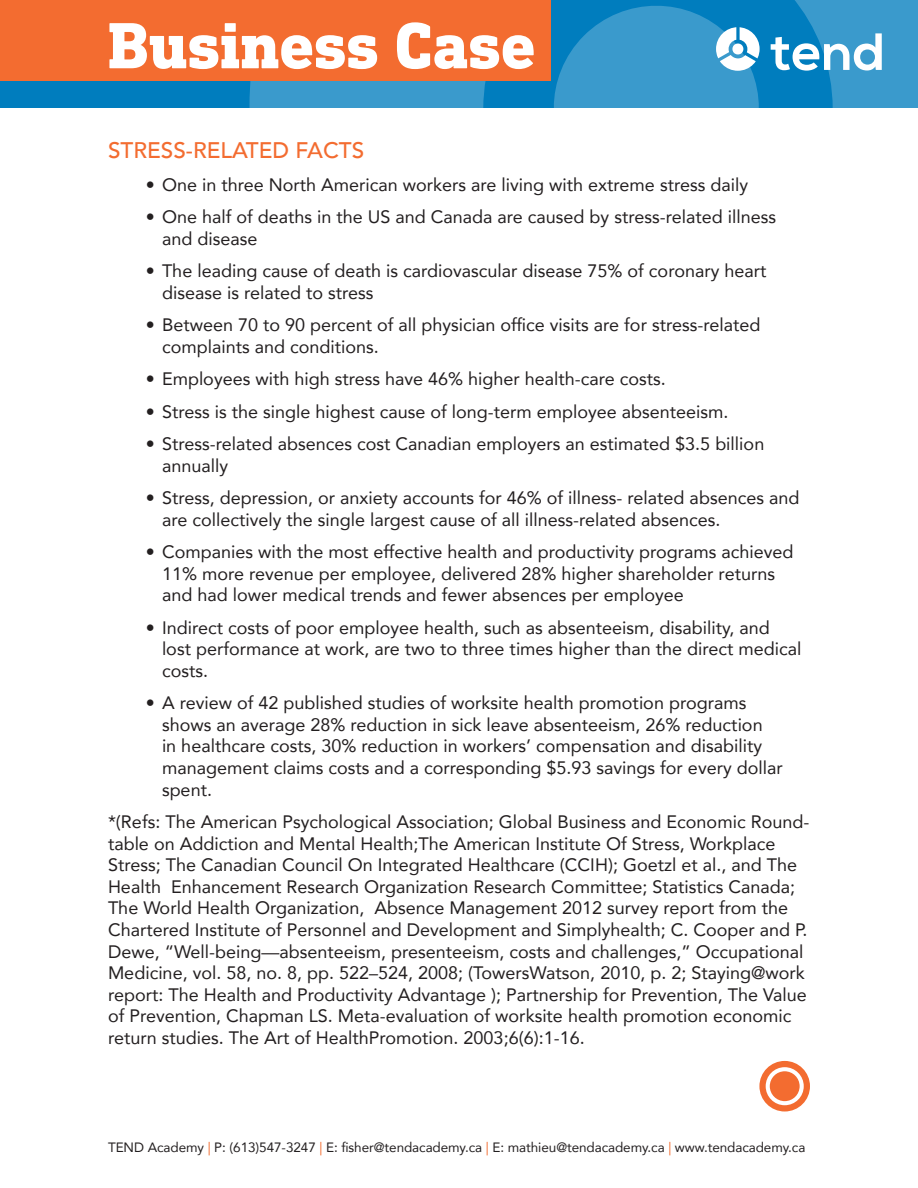
<style>
.page{position:relative;width:918px;height:1188px;background:#fff}
.page>*{position:absolute;margin:0;border:0;box-sizing:border-box;transform-origin:0 0}
.t1{font:800 66.3px "DIN Next Slab Pro";color:#fff}
.t2{font:700 52.2px "Nexa";color:#fff}
.t3{font:500 22.5px "Avenir LT";color:#f36c30}
.t4{font:18px/21.6px "Avenir";color:#231f20}
.t5{font:13.5px "Avenir";letter-spacing:-.005em;color:#231f20}
.s1{color:#f36c30}
</style>
<div class="page">
<div style="left:0;top:0;width:918px;height:108px;background:#007dbe"></div>
<svg style="left:249px;top:0;width:669px;height:108px"></svg>
<div style="left:0;top:0;width:551px;height:81px;background:#f36c30"></div>
<svg style="left:759px;top:1061px;width:51px;height:51px;background:#f47c46"></svg>
<div style="left:766px;top:1067px;width:38px;height:38px;border:4px solid #fff;border-radius:50%"></div>
<h1 class="t1" style="left:108px;top:7px;width:429px">Business Case</h1>
<h2 class="t2" style="left:771px;top:22px;width:116px">tend</h2>
<p class="t3" style="left:108px;top:138px;width:258px">STRESS-RELATED FACTS</p>
<p class="t4" style="left:146px;top:173px;width:604px">• One in three North American workers are living with extreme stress daily</p>
<p class="t4" style="left:162px;top:206px;width:616px;text-indent:-16px">• One half of deaths in the US and Canada are caused by stress-related illness and disease</p>
<p class="t4" style="left:162px;top:260px;width:606px;text-indent:-16px">• The leading cause of death is cardiovascular disease 75% of coronary heart disease is related to stress</p>
<p class="t4" style="left:162px;top:314px;width:600px;text-indent:-16px">• Between 70 to 90 percent of all physician office visits are for stress-related complaints and conditions.</p>
<p class="t4" style="left:146px;top:368px;width:522px">• Employees with high stress have 46% higher health-care costs.</p>
<p class="t4" style="left:146px;top:400px;width:584px">• Stress is the single highest cause of long-term employee absenteeism.</p>
<p class="t4" style="left:162px;top:433px;width:604px;text-indent:-16px">• Stress-related absences cost Canadian employers an estimated $3.5 billion annually</p>
<p class="t4" style="left:162px;top:487px;width:639px;text-indent:-16px">• Stress, depression, or anxiety accounts for 46% of illness- related absences and are collectively the single largest cause of all illness-related absences.</p>
<p class="t4" style="left:162px;top:541px;width:633px;text-indent:-16px">• Companies with the most effective health and productivity programs achieved<br>11% more revenue per employee, delivered 28% higher shareholder returns and had lower medical trends and fewer absences per employee</p>
<p class="t4" style="left:162px;top:616px;width:641px;text-indent:-16px">• Indirect costs of poor employee health, such as absenteeism, disability, and lost performance at work, are two to three times higher than the direct medical costs.</p>
<p class="t4" style="left:162px;top:692px;width:622px;text-indent:-16px">• A review of 42 published studies of worksite health promotion programs shows an average 28% reduction in sick leave absenteeism, 26% reduction<br>in healthcare costs, 30% reduction in workers’ compensation and disability management claims costs and a corresponding $5.93 savings for every dollar spent.</p>
<p class="t4" style="left:108px;top:811px;width:703px">*(Refs: The American Psychological Association; Global Business and Economic Round&shy;table on Addiction and Mental Health;The American Institute Of Stress, Workplace Stress; The Canadian Council On Integrated Healthcare (CCIH); Goetzl et al., and The Health Enhancement Research Organization Research Committee; Statistics Canada; The World Health Organization, Absence Management 2012 survey report from the Chartered Institute of Personnel and Development and Simplyhealth; C. Cooper and P.<br>Dewe, “Well-being—absenteeism, presenteeism, costs and challenges,” Occupational Medicine, vol. 58, no. 8, pp. 522–524, 2008; (TowersWatson, 2010, p. 2; Staying@work report: The Health and Productivity Advantage ); Partnership for Prevention, The Value of Prevention, Chapman LS. Meta-evaluation of worksite health promotion economic return studies. The Art of HealthPromotion. 2003;6(6):1-16.</p>
<p class="t5" style="left:108px;top:1136px;width:699px">TEND Academy <span class="s1">|</span> P: (613)547-3247 <span class="s1">|</span> E: fisher@tendacademy.ca <span class="s1">|</span> E: mathieu@tendacademy.ca <span class="s1">|</span> www.tendacademy.ca</p>
</div>
